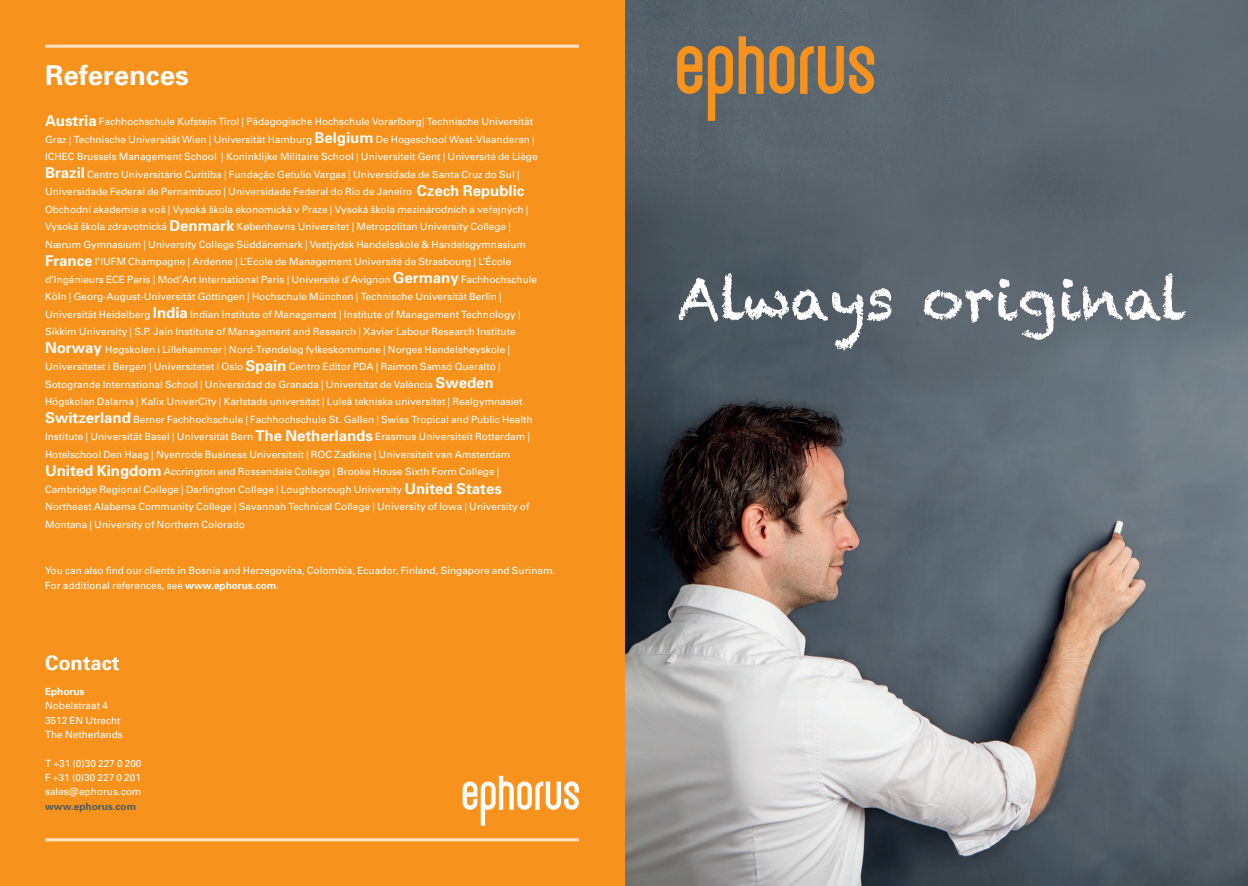
<style>
.page{position:relative;width:1248px;height:886px;background:#fff}
.page>*{position:absolute;margin:0;border:0;box-sizing:border-box;transform-origin:0 0}
._05_TITEL_KOP_ZONDER{font:58.12px "Chalkduster";letter-spacing:-.01em;color:#fff}
._05_TITEL_KOP_ZONDER-2{font:700 27.5px "Univers";color:#fff}
._02_SUBTITEL_ZONDER{font:700 20px "Univers";color:#fff}
._03_PLATTE_TEKST{font:10px/17.5px "Univers";color:#fff}
.s1{font-weight:700;font-size:15px}
.s2{font-weight:700}
.s3{font-weight:700;color:#4e5b60}
</style>
<div class="page">
<img style="left:624px;top:0;width:623px;height:886px">
<svg style="left:769px;top:46px;width:25px;height:48px"></svg>
<svg style="left:849px;top:46px;width:25px;height:48px"></svg>
<svg style="left:677px;top:36px;width:86px;height:85px"></svg>
<svg style="left:800px;top:46px;width:43px;height:48px"></svg>
<div style="left:0;top:0;width:624px;height:886px;background:#f7931d"></div>
<hr style="left:45px;top:45px;width:534px;height:1px;background:#fff">
<hr style="left:45px;top:46px;width:534px;height:1px;background:#fff">
<hr style="left:45px;top:838px;width:534px;height:2px;background:#fff">
<hr style="left:45px;top:840px;width:534px;height:1px;background:#fff">
<svg style="left:462px;top:776px;width:117px;height:50px"></svg>
<p class="_05_TITEL_KOP_ZONDER-2" style="left:45px;top:59px;width:145px">References</p>
<p class="_03_PLATTE_TEKST" style="left:45px;top:113px;width:494px"><span class="s1">Austria</span> Fachhochschule Kufstein Tirol | Pädagogische Hochschule Vorarlberg| Technische Universität Graz | Technische Universität Wien | Universität Hamburg <span class="s1">Belgium</span> De Hogeschool West-Vlaanderen | ICHEC Brussels Management School | Koninklijke Militaire School | Universiteit Gent | Université de Liège <span class="s1">Brazil</span> Centro Universitário Curitiba | Fundação Getulio Vargas | Universidade de Santa Cruz do Sul | Universidade Federal de Pernambuco | Universidade Federal do Rio de Janeiro <span class="s1">Czech Republic </span>Obchodní akademie a voš | Vysoká škola ekonomická v Praze | Vysoká škola mezinárodních a verejných | Vysoká škola zdravotnická <span class="s1">Denmark</span> Københavns Universitet | Metropolitan University College | Nærum Gymnasium | University College Süddänemark | Vestjydsk Handelsskole &amp; Handelsgymnasium <span class="s1">France</span> l’IUFM Champagne | Ardenne | L’Ecole de Management Université de Strasbourg | L’École d’Ingénieurs ECE Paris | Mod’Art International Paris | Université d’Avignon <span class="s1">Germany</span> Fachhochschule Köln | Georg-August-Universität Göttingen | Hochschule München | Technische Universität Berlin | Universität Heidelberg <span class="s1">India</span> Indian Institute of Management | Institute of Management Technology | Sikkim University | S.P. Jain Institute of Management and Research | Xavier Labour Research Institute <span class="s1">Norway</span> Høgskolen i Lillehammer | Nord-Trøndelag fylkeskommune | Norges Handelshøyskole | Universitetet i Bergen | Universitetet i Oslo <span class="s1">Spain</span> Centro Editor PDA | Raimon Samsó Queraltó | Sotogrande International School | Universidad de Granada | Universitat de València <span class="s1">Sweden </span>Högskolan Dalarna | Kalix UniverCity | Karlstads universitet | Luleå tekniska universitet | Realgymnasiet <span class="s1">Switzerland</span> Berner Fachhochschule | Fachhochschule St. Gallen | Swiss Tropical and Public Health Institute | Universität Basel | Universität Bern <span class="s1">The Netherlands</span> Erasmus Universiteit Rotterdam | Hotelschool Den Haag | Nyenrode Business Universiteit | ROC Zadkine | Universiteit van Amsterdam <span class="s1">United Kingdom</span> Accrington and Rossendale College | Brooke House Sixth Form College | Cambridge Regional College | Darlington College | Loughborough University <span class="s1">United States </span>Northeast Alabama Community College | Savannah Technical College | University of Iowa | University of Montana | University of Northern Colorado</p>
<p class="_03_PLATTE_TEKST" style="left:45px;top:564px;width:511px;line-height:14.4px">You can also find our clients in Bosnia and Herzegovina, Colombia, Ecuador, Finland, Singapore and Surinam.<br>For additional references, see <span class="s2">www.ephorus.com.</span></p>
<p class="_03_PLATTE_TEKST" style="left:489px;top:201px;width:4px">ˇ</p>
<p class="_02_SUBTITEL_ZONDER" style="left:45px;top:650px;width:76px">Contact</p>
<p class="_03_PLATTE_TEKST" style="left:45px;top:684px;width:79px;line-height:14.4px"><span class="s2">Ephorus<br></span>Nobelstraat 4<br>3512 EN Utrecht<br>The Netherlands</p>
<p class="_03_PLATTE_TEKST" style="left:45px;top:756px;width:98px;line-height:14.4px;text-align:justify">T +31 (0)30 227 0 200<br>F +31 (0)30 227 0 201 sales@ephorus.com <span class="s3">www.ephorus.com</span></p>
<p class="_05_TITEL_KOP_ZONDER" style="left:677px;top:265px;width:512px">Always original</p>
</div>
